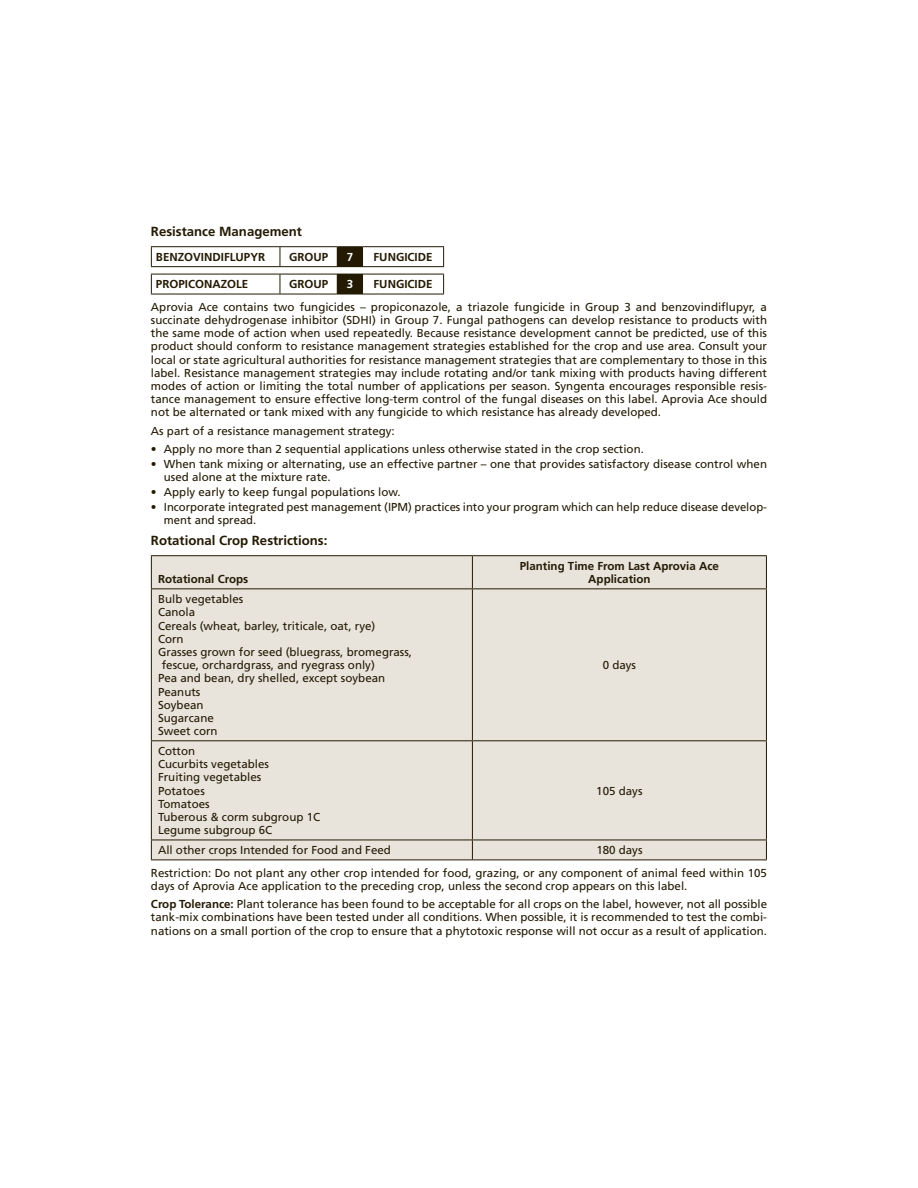
<style>
.page{position:relative;width:918px;height:1188px;background:#fff}
.page>*{position:absolute;margin:0;border:0;box-sizing:border-box;transform-origin:0 0}
.t1{font:700 13.2px "Frutiger LT Std";color:#241a04}
.t2{font:11.55px/13.2px "Frutiger LT Std";color:#241a04}
.t3{font:700 11.55px/13.2px "Frutiger LT Std";color:#241a04;text-align:center}
.t4{font:700 11.55px "Frutiger LT Std";color:#fff}
.s1{font-weight:700}
</style>
<div class="page">
<hr style="left:151px;top:246px;width:129px;height:1px;background:#241a04">
<svg style="left:151px;top:247px;width:1px;height:19px"></svg>
<hr style="left:280px;top:246px;width:57px;height:1px;background:#241a04">
<svg style="left:280px;top:247px;width:1px;height:19px"></svg>
<hr style="left:363px;top:246px;width:81px;height:1px;background:#241a04">
<svg style="left:337px;top:246px;width:26px;height:20px"></svg>
<svg style="left:443px;top:247px;width:1px;height:19px"></svg>
<hr style="left:151px;top:266px;width:293px;height:1px;background:#241a04">
<hr style="left:151px;top:274px;width:129px;height:1px;background:#241a04">
<svg style="left:151px;top:274px;width:1px;height:20px"></svg>
<hr style="left:280px;top:274px;width:57px;height:1px;background:#241a04">
<svg style="left:280px;top:274px;width:1px;height:20px"></svg>
<hr style="left:363px;top:274px;width:81px;height:1px;background:#241a04">
<svg style="left:337px;top:274px;width:26px;height:20px"></svg>
<svg style="left:443px;top:274px;width:1px;height:20px"></svg>
<hr style="left:151px;top:294px;width:293px;height:1px;background:#241a04">
<div style="left:152px;top:556px;width:614px;height:303px;background:#e8e4dc"></div>
<hr style="left:151px;top:555px;width:321px;height:1px;background:#241a04">
<hr style="left:151px;top:556px;width:1px;height:32px;background:#241a04">
<hr style="left:472px;top:555px;width:295px;height:1px;background:#241a04">
<hr style="left:472px;top:556px;width:1px;height:32px;background:#241a04">
<hr style="left:766px;top:556px;width:1px;height:32px;background:#241a04">
<hr style="left:151px;top:588px;width:321px;height:1px;background:#241a04">
<hr style="left:151px;top:589px;width:1px;height:151px;background:#241a04">
<hr style="left:472px;top:588px;width:295px;height:1px;background:#241a04">
<hr style="left:472px;top:589px;width:1px;height:151px;background:#241a04">
<hr style="left:766px;top:589px;width:1px;height:151px;background:#241a04">
<hr style="left:151px;top:740px;width:321px;height:1px;background:#241a04">
<hr style="left:151px;top:741px;width:1px;height:99px;background:#241a04">
<hr style="left:472px;top:740px;width:295px;height:1px;background:#241a04">
<hr style="left:472px;top:741px;width:1px;height:99px;background:#241a04">
<hr style="left:766px;top:741px;width:1px;height:99px;background:#241a04">
<hr style="left:151px;top:840px;width:321px;height:1px;background:#241a04">
<svg style="left:151px;top:840px;width:1px;height:19px"></svg>
<hr style="left:472px;top:840px;width:295px;height:1px;background:#241a04">
<svg style="left:472px;top:840px;width:1px;height:19px"></svg>
<svg style="left:766px;top:840px;width:1px;height:19px"></svg>
<hr style="left:151px;top:859px;width:616px;height:1px;background:#241a04">
<p class="t1" style="left:151px;top:226px;width:153px">Resistance Management</p>
<p class="t3" style="left:156px;top:251px;width:111px">BENZOVINDIFLUPYR</p>
<p class="t3" style="left:289px;top:251px;width:41px">GROUP</p>
<p class="t4" style="left:347px;top:252px;width:8px">7</p>
<p class="t3" style="left:374px;top:251px;width:61px">FUNGICIDE</p>
<p class="t3" style="left:156px;top:279px;width:94px">PROPICONAZOLE</p>
<p class="t3" style="left:289px;top:279px;width:41px">GROUP</p>
<p class="t4" style="left:347px;top:280px;width:8px">3</p>
<p class="t3" style="left:374px;top:279px;width:61px">FUNGICIDE</p>
<p class="t2" style="left:151px;top:301px;width:618px;text-align:justify">Aprovia Ace contains two fungicides – propiconazole, a triazole fungicide in Group 3 and benzovindiflupyr, a succinate dehydrogenase inhibitor (SDHI) in Group 7. Fungal pathogens can develop resistance to products with the same mode of action when used repeatedly. Because resistance development cannot be predicted, use of this product should conform to resistance management strategies established for the crop and use area. Consult your local or state agricultural authorities for resistance management strategies that are complementary to those in this label. Resistance management strategies may include rotating and/or tank mixing with products having different modes of action or limiting the total number of applications per season. Syngenta encourages responsible resis&shy;tance management to ensure effective long-term control of the fungal diseases on this label. Aprovia Ace should not be alternated or tank mixed with any fungicide to which resistance has already developed.</p>
<p class="t2" style="left:151px;top:425px;width:245px">As part of a resistance management strategy:</p>
<p class="t2" style="left:151px;top:443px;width:495px">• Apply no more than 2 sequential applications unless otherwise stated in the crop section.</p>
<p class="t2" style="left:164px;top:458px;width:605px;text-indent:-13px">• When tank mixing or alternating, use an effective partner – one that provides satisfactory disease control when used alone at the mixture rate.</p>
<p class="t2" style="left:151px;top:486px;width:251px">• Apply early to keep fungal populations low.</p>
<p class="t2" style="left:164px;top:501px;width:605px;text-indent:-13px">• Incorporate integrated pest management (IPM) practices into your program which can help reduce disease develop&shy;ment and spread.</p>
<p class="t1" style="left:151px;top:535px;width:178px">Rotational Crop Restrictions:</p>
<p class="t3" style="left:158px;top:573px;width:92px">Rotational Crops</p>
<p class="t3" style="left:520px;top:560px;width:201px">Planting Time From Last Aprovia Ace<br>Application</p>
<p class="t2" style="left:158px;top:593px;width:87px">Bulb vegetables</p>
<p class="t2" style="left:158px;top:607px;width:39px">Canola</p>
<p class="t2" style="left:158px;top:620px;width:219px">Cereals (wheat, barley, triticale, oat, rye)</p>
<p class="t2" style="left:158px;top:633px;width:27px">Corn</p>
<p class="t2" style="left:158px;top:646px;width:256px">Grasses grown for seed (bluegrass, bromegrass,</p>
<p class="t2" style="left:162px;top:659px;width:215px">fescue, orchardgrass, and ryegrass only)</p>
<p class="t2" style="left:158px;top:673px;width:229px">Pea and bean, dry shelled, except soybean</p>
<p class="t2" style="left:158px;top:686px;width:44px">Peanuts</p>
<p class="t2" style="left:158px;top:699px;width:47px">Soybean</p>
<p class="t2" style="left:158px;top:712px;width:57px">Sugarcane</p>
<p class="t2" style="left:158px;top:725px;width:61px">Sweet corn</p>
<p class="t2" style="left:158px;top:745px;width:164px">Cotton<br>Cucurbits vegetables<br>Fruiting vegetables<br>Potatoes<br>Tomatoes<br>Tuberous &amp; corm subgroup 1C<br>Legume subgroup 6C</p>
<p class="t2" style="left:603px;top:659px;width:35px">0 days</p>
<p class="t2" style="left:596px;top:785px;width:48px">105 days</p>
<p class="t2" style="left:158px;top:845px;width:234px">All other crops Intended for Food and Feed</p>
<p class="t2" style="left:151px;top:840px;width:618px;line-height:22.6px;text-indent:445px">180 days<br>Restriction: Do not plant any other crop intended for food, grazing, or any component of animal feed within 105</p>
<p class="t2" style="left:151px;top:878px;width:618px;line-height:18.1px">days of Aprovia Ace application to the preceding crop, unless the second crop appears on this label.<br><span class="s1">Crop Tolerance:</span> Plant tolerance has been found to be acceptable for all crops on the label, however, not all possible</p>
<p class="t2" style="left:151px;top:912px;width:618px">tank-mix combinations have been tested under all conditions. When possible, it is recommended to test the combi&shy;nations on a small portion of the crop to ensure that a phytotoxic response will not occur as a result of application.</p>
</div>
